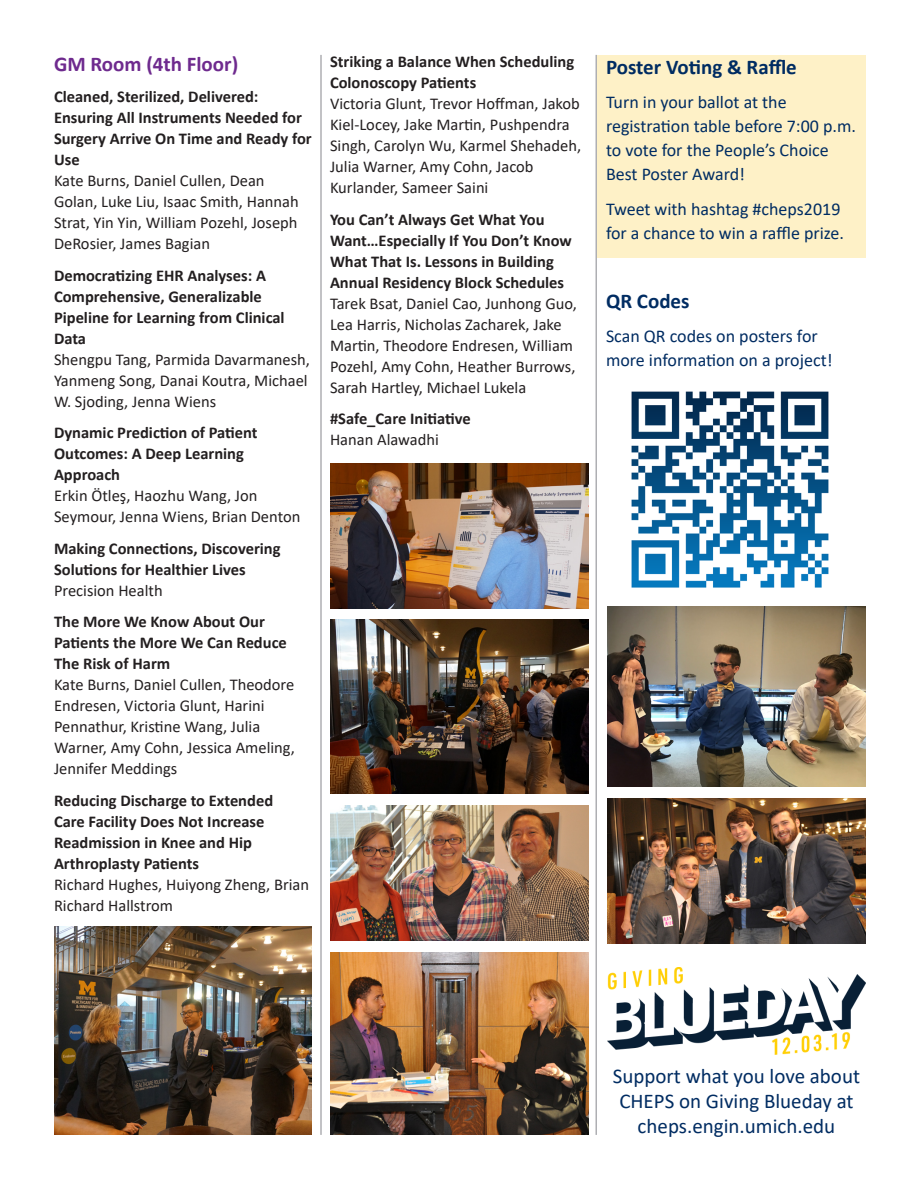
<style>
.page{position:relative;width:918px;height:1188px;background:#fff}
.page>*{position:absolute;margin:0;border:0;box-sizing:border-box;transform-origin:0 0}
.t1{font:21px/25.2px "Calibri";color:#002c62;text-align:center}
.BLOCK{font:700 21px "Calibri";color:#002c62}
.BLOCK-2{font:700 21px "Calibri";color:#6e2a8e}
.BLOCK-3{font:18px/24px "Calibri";color:#002c62}
.BLOCK-4{font:16.5px/21px "Calibri";color:#231f20}
.BLOCK-5{font:700 16.5px/21px "Calibri";color:#231f20}
.s1{font-weight:700}
.s2{font-weight:400}
</style>
<div class="page">
<div style="left:597px;top:55px;width:269px;height:202px;background:#fef1c7"></div>
<hr style="left:320px;top:55px;width:2px;height:1080px;background:#aeafb3">
<hr style="left:596px;top:55px;width:1px;height:1080px;background:#aeafb3">
<img style="left:608px;top:798px;width:258px;height:146px">
<img style="left:54px;top:927px;width:258px;height:208px">
<img style="left:330px;top:620px;width:258px;height:174px">
<img style="left:330px;top:952px;width:258px;height:183px">
<img style="left:608px;top:606px;width:258px;height:181px">
<img style="left:330px;top:806px;width:258px;height:135px">
<img style="left:631px;top:391px;width:198px;height:197px">
<img style="left:608px;top:968px;width:258px;height:86px">
<img style="left:330px;top:463px;width:258px;height:146px">
<p class="BLOCK-2" style="left:54px;top:49px;width:186px">GM Room (4th Floor)</p>
<p class="BLOCK-4" style="left:54px;top:86px;width:259px"><span class="s1">Cleaned, Sterilized, Delivered:<br>Ensuring All Instruments Needed for<br>Surgery Arrive On Time and Ready for<br>Use<br></span>Kate Burns, Daniel Cullen, Dean<br>Golan, Luke Liu, Isaac Smith, Hannah<br>Strat, Yin Yin, William Pozehl, Joseph<br>DeRosier, James Bagian</p>
<p class="BLOCK-5" style="left:54px;top:264px;width:258px">Democratizing EHR Analyses: A<br>Comprehensive, Generalizable<br>Pipeline for Learning from Clinical<br>Data<br><span class="s2">Shengpu Tang, Parmida Davarmanesh,<br>Yanmeng Song, Danai Koutra, Michael<br>W. Sjoding, Jenna Wiens</span></p>
<p class="BLOCK-5" style="left:54px;top:422px;width:248px">Dynamic Prediction of Patient<br>Outcomes: A Deep Learning<br>Approach<br><span class="s2">Erkin Ötleş, Haozhu Wang, Jon<br>Seymour, Jenna Wiens, Brian Denton</span></p>
<p class="BLOCK-5" style="left:54px;top:537px;width:228px">Making Connections, Discovering<br>Solutions for Healthier Lives<br><span class="s2">Precision Health</span></p>
<p class="BLOCK-4" style="left:54px;top:611px;width:243px"><span class="s1">The More We Know About Our<br>Patients the More We Can Reduce<br>The Risk of Harm<br></span>Kate Burns, Daniel Cullen, Theodore<br>Endresen, Victoria Glunt, Harini<br>Pennathur, Kristine Wang, Julia<br>Warner, Amy Cohn, Jessica Ameling,<br>Jennifer Meddings</p>
<p class="BLOCK-5" style="left:54px;top:789px;width:257px">Reducing Discharge to Extended<br>Care Facility Does Not Increase<br>Readmission in Knee and Hip<br>Arthroplasty Patients<br><span class="s2">Richard Hughes, Huiyong Zheng, Brian<br>Richard Hallstrom</span></p>
<p class="BLOCK-4" style="left:330px;top:51px;width:253px"><span class="s1">Striking a Balance When Scheduling<br>Colonoscopy Patients<br></span>Victoria Glunt, Trevor Hoffman, Jakob<br>Kiel-Locey, Jake Martin, Pushpendra<br>Singh, Carolyn Wu, Karmel Shehadeh,<br>Julia Warner, Amy Cohn, Jacob<br>Kurlander, Sameer Saini</p>
<p class="BLOCK-4" style="left:330px;top:208px;width:249px"><span class="s1">You Can’t Always Get What You Want…Especially If You Don’t Know What That Is. Lessons in Building Annual Residency Block Schedules </span>Tarek Bsat, Daniel Cao, Junhong Guo, Lea Harris, Nicholas Zacharek, Jake Martin, Theodore Endresen, William Pozehl, Amy Cohn, Heather Burrows, Sarah Hartley, Michael Lukela</p>
<p class="BLOCK-5" style="left:330px;top:408px;width:142px">#Safe_Care Initiative<br><span class="s2">Hanan Alawadhi</span></p>
<p class="BLOCK" style="left:606px;top:52px;width:192px">Poster Voting &amp; Raffle</p>
<p class="BLOCK-3" style="left:606px;top:90px;width:252px">Turn in your ballot at the registration table before 7:00 p.m. to vote for the People’s Choice<br>Best Poster Award!</p>
<p class="BLOCK-3" style="left:606px;top:196px;width:240px">Tweet with hashtag #cheps2019 for a chance to win a raffle prize.</p>
<p class="BLOCK" style="left:606px;top:286px;width:85px">QR Codes</p>
<p class="BLOCK-3" style="left:606px;top:324px;width:228px">Scan QR codes on posters for more information on a project!</p>
<p class="t1" style="left:613px;top:1062px;width:249px">Support what you love about<br>CHEPS on Giving Blueday at cheps.engin.umich.edu</p>
</div>
